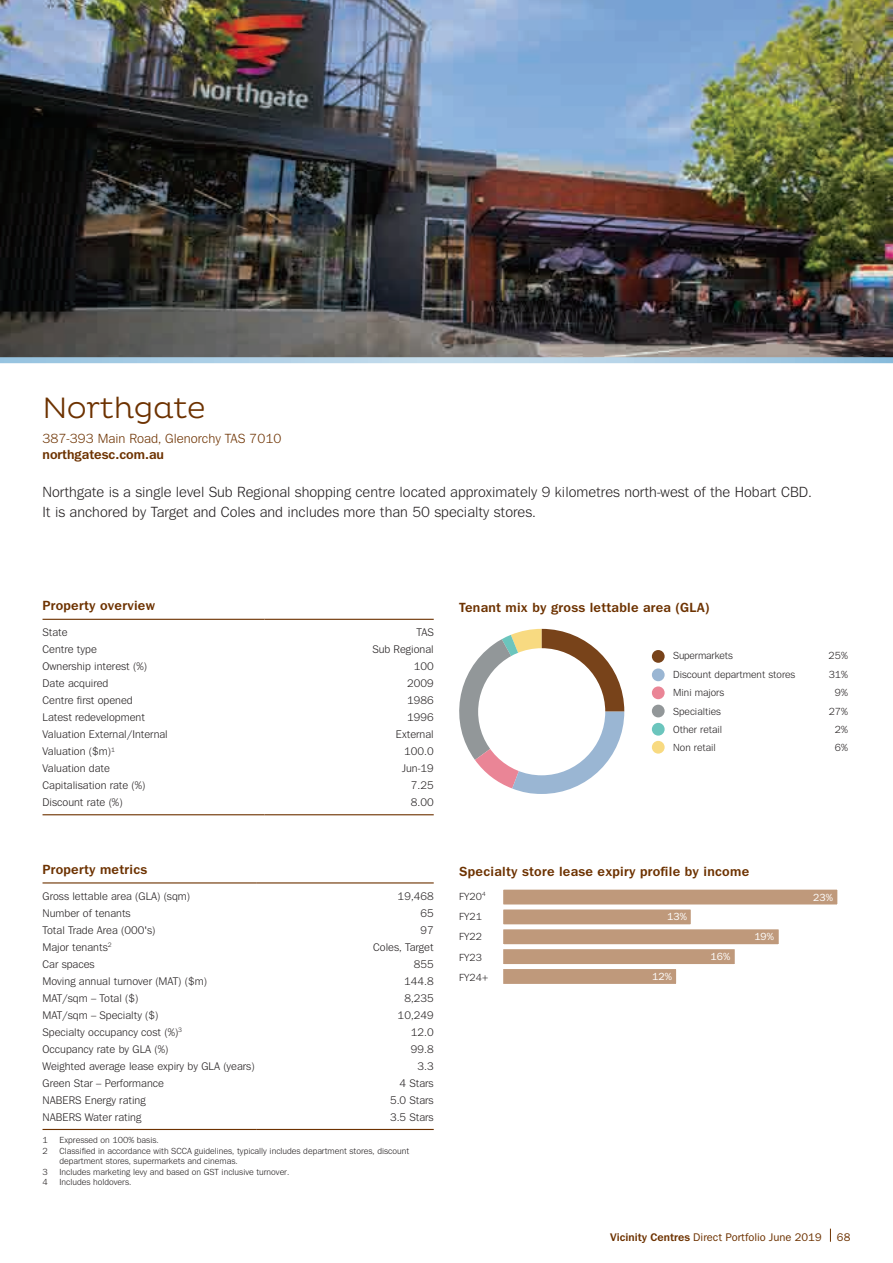
<style>
.page{position:relative;width:893px;height:1263px;background:#fff}
.page>*{position:absolute;margin:0;border:0;box-sizing:border-box;transform-origin:0 0}
.t1{font:300 30px "Pluto";letter-spacing:-.01em;color:#6d3201}
.t2{font:15px/19.5px "Tee Franklin";color:#231f20}
.t3{font:700 13.5px "Tee Franklin";letter-spacing:.02em;color:#6d3201}
.t4{font:13.5px "Tee Franklin";color:#6d3201}
.t5{font:700 13.5px "Tee Franklin";color:#6d3201}
.t6{font:11.25px "Tee Franklin";color:#231f20}
.t7{font:500 11.25px "Tee Franklin";color:#6d3201}
.t8{font:10.5px/20.4px "Tee Franklin";color:#231f20}
.t9{font:500 10.5px "Tee Franklin";color:#fff}
.t10{font:9px/10.5px "Tee Franklin";color:#231f20}
.s1{font-weight:700}
</style>
<div class="page">
<svg style="left:459px;top:629px;width:165px;height:165px"></svg>
<div style="left:478px;top:648px;width:127px;height:127px;background:#fff;border-radius:50%"></div>
<div style="left:652px;top:650px;width:13px;height:13px;background:#78431a;border-radius:50%"></div>
<div style="left:652px;top:668px;width:13px;height:13px;background:#9ab6d3;border-radius:50%"></div>
<div style="left:652px;top:686px;width:13px;height:13px;background:#ea8596;border-radius:50%"></div>
<div style="left:652px;top:705px;width:13px;height:12px;background:#929799;border-radius:50%"></div>
<div style="left:652px;top:723px;width:13px;height:13px;background:#6bc5bd;border-radius:50%"></div>
<div style="left:652px;top:741px;width:13px;height:13px;background:#f8da81;border-radius:50%"></div>
<div style="left:502px;top:967px;width:176px;height:18px;background:#bf997b"></div>
<div style="left:500px;top:966px;width:179px;height:21px;border:3px solid #fff"></div>
<div style="left:502px;top:948px;width:234px;height:17px;background:#bf997b"></div>
<div style="left:500px;top:946px;width:238px;height:21px;border:3px solid #fff"></div>
<div style="left:502px;top:928px;width:278px;height:18px;background:#bf997b"></div>
<div style="left:500px;top:926px;width:282px;height:21px;border:3px solid #fff"></div>
<div style="left:502px;top:908px;width:190px;height:18px;background:#bf997b"></div>
<div style="left:500px;top:906px;width:194px;height:21px;border:3px solid #fff"></div>
<div style="left:502px;top:888px;width:337px;height:18px;background:#bf997b"></div>
<div style="left:500px;top:887px;width:340px;height:20px;border:3px solid #fff"></div>
<img style="left:0;top:0;width:893px;height:357px">
<svg style="left:830px;top:1228px;width:1px;height:14px"></svg>
<hr style="left:43px;top:619px;width:221px;height:1px;background:#6d3201">
<hr style="left:264px;top:619px;width:170px;height:1px;background:#6d3201">
<hr style="left:43px;top:814px;width:221px;height:1px;background:#6d3201">
<hr style="left:264px;top:814px;width:170px;height:1px;background:#6d3201">
<hr style="left:43px;top:882px;width:214px;height:1px;background:#6d3201">
<hr style="left:257px;top:882px;width:177px;height:1px;background:#6d3201">
<hr style="left:43px;top:1129px;width:214px;height:1px;background:#6d3201">
<hr style="left:257px;top:1129px;width:177px;height:1px;background:#6d3201">
<svg style="left:0;top:357px;width:893px;height:6px;background:#abcce1"></svg>
<h1 class="t1" style="left:43px;top:391px;width:165px">Northgate</h1>
<p class="t4" style="left:43px;top:431px;width:240px">387-393 Main Road, Glenorchy TAS 7010</p>
<p class="t5" style="left:43px;top:447px;width:123px">northgatesc.com.au</p>
<h2 class="t2" style="left:43px;top:483px;width:771px">Northgate is a single level Sub Regional shopping centre located approximately 9 kilometres north-west of the Hobart CBD.<br>It is anchored by Target and Coles and includes more than 50 specialty stores.</h2>
<p class="t3" style="left:43px;top:597px;width:114px">Property overview</p>
<p class="t3" style="left:459px;top:600px;width:252px">Tenant mix by gross lettable area (GLA)</p>
<p class="t6" style="left:43px;top:626px;width:27px">State</p>
<p class="t6" style="left:417px;top:626px;width:19px">TAS</p>
<p class="t6" style="left:43px;top:643px;width:56px">Centre type</p>
<p class="t6" style="left:372px;top:643px;width:63px">Sub Regional</p>
<p class="t6" style="left:43px;top:660px;width:106px">Ownership interest (%)</p>
<p class="t6" style="left:414px;top:660px;width:22px">100</p>
<p class="t6" style="left:43px;top:677px;width:67px">Date acquired</p>
<p class="t6" style="left:407px;top:677px;width:28px">2009</p>
<p class="t6" style="left:43px;top:694px;width:92px">Centre first opened</p>
<p class="t6" style="left:407px;top:694px;width:28px">1986</p>
<p class="t6" style="left:43px;top:711px;width:104px">Latest redevelopment</p>
<p class="t6" style="left:407px;top:711px;width:28px">1996</p>
<p class="t6" style="left:43px;top:728px;width:127px">Valuation External/Internal</p>
<p class="t6" style="left:396px;top:728px;width:39px">External</p>
<p class="t6" style="left:43px;top:745px;width:74px">Valuation ($m)<sup>1</sup></p>
<p class="t6" style="left:404px;top:745px;width:31px">100.0</p>
<p class="t6" style="left:43px;top:762px;width:69px">Valuation date</p>
<p class="t6" style="left:402px;top:762px;width:33px">Jun-19</p>
<p class="t6" style="left:43px;top:779px;width:105px">Capitalisation rate (%)</p>
<p class="t6" style="left:411px;top:779px;width:24px">7.25</p>
<p class="t6" style="left:43px;top:796px;width:82px">Discount rate (%)</p>
<p class="t6" style="left:411px;top:796px;width:24px">8.00</p>
<p class="t3" style="left:43px;top:861px;width:106px">Property metrics</p>
<p class="t6" style="left:43px;top:889px;width:149px">Gross lettable area (GLA) (sqm)</p>
<p class="t6" style="left:398px;top:889px;width:38px">19,468</p>
<p class="t6" style="left:43px;top:906px;width:90px">Number of tenants</p>
<p class="t6" style="left:420px;top:906px;width:15px">65</p>
<p class="t6" style="left:43px;top:923px;width:114px">Total Trade Area (000's)</p>
<p class="t6" style="left:420px;top:923px;width:15px">97</p>
<p class="t6" style="left:43px;top:940px;width:71px">Major tenants<sup>2</sup></p>
<p class="t6" style="left:373px;top:940px;width:62px">Coles, Target</p>
<p class="t6" style="left:43px;top:957px;width:54px">Car spaces</p>
<p class="t6" style="left:414px;top:957px;width:22px">855</p>
<p class="t6" style="left:43px;top:974px;width:166px">Moving annual turnover (MAT) ($m)</p>
<p class="t6" style="left:404px;top:974px;width:31px">144.8</p>
<p class="t6" style="left:43px;top:991px;width:97px">MAT/sqm – Total ($)</p>
<p class="t6" style="left:404px;top:991px;width:31px">8,235</p>
<p class="t6" style="left:43px;top:1008px;width:117px">MAT/sqm – Specialty ($)</p>
<p class="t6" style="left:398px;top:1008px;width:38px">10,249</p>
<p class="t6" style="left:43px;top:1026px;width:141px">Specialty occupancy cost (%)<sup>3</sup></p>
<p class="t6" style="left:411px;top:1025px;width:24px">12.0</p>
<p class="t6" style="left:43px;top:1043px;width:127px">Occupancy rate by GLA (%)</p>
<p class="t6" style="left:411px;top:1043px;width:24px">99.8</p>
<p class="t6" style="left:43px;top:1060px;width:214px">Weighted average lease expiry by GLA (years)</p>
<p class="t6" style="left:417px;top:1060px;width:18px">3.3</p>
<p class="t6" style="left:43px;top:1077px;width:123px">Green Star – Performance</p>
<p class="t6" style="left:400px;top:1077px;width:36px">4 Stars</p>
<p class="t6" style="left:43px;top:1094px;width:105px">NABERS Energy rating</p>
<p class="t6" style="left:390px;top:1094px;width:45px">5.0 Stars</p>
<p class="t6" style="left:43px;top:1111px;width:100px">NABERS Water rating</p>
<p class="t6" style="left:390px;top:1111px;width:45px">3.5 Stars</p>
<p class="t10" style="left:43px;top:1135px;width:7px">1</p>
<p class="t10" style="left:60px;top:1135px;width:101px">Expressed on 100% basis.</p>
<p class="t10" style="left:43px;top:1145px;width:7px">2</p>
<p class="t10" style="left:60px;top:1145px;width:351px">Classified in accordance with SCCA guidelines, typically includes department stores, discount department stores, supermarkets and cinemas.</p>
<p class="t10" style="left:43px;top:1166px;width:7px">3</p>
<p class="t10" style="left:60px;top:1166px;width:231px">Includes marketing levy and based on GST inclusive turnover.</p>
<p class="t10" style="left:43px;top:1177px;width:7px">4</p>
<p class="t10" style="left:60px;top:1177px;width:73px">Includes holdovers.</p>
<p class="t8" style="left:673px;top:645px;width:61px">Supermarkets</p>
<p class="t8" style="left:829px;top:645px;width:21px">25%</p>
<p class="t8" style="left:673px;top:664px;width:124px">Discount department stores</p>
<p class="t8" style="left:829px;top:664px;width:21px">31%</p>
<p class="t8" style="left:673px;top:682px;width:53px">Mini majors</p>
<p class="t8" style="left:835px;top:682px;width:15px">9%</p>
<p class="t8" style="left:673px;top:701px;width:49px">Specialties</p>
<p class="t8" style="left:829px;top:701px;width:21px">27%</p>
<p class="t8" style="left:673px;top:719px;width:51px">Other retail</p>
<p class="t8" style="left:835px;top:719px;width:15px">2%</p>
<p class="t8" style="left:673px;top:737px;width:44px">Non retail</p>
<p class="t8" style="left:835px;top:737px;width:15px">6%</p>
<p class="t3" style="left:459px;top:863px;width:291px">Specialty store lease expiry profile by income</p>
<p class="t8" style="left:459px;top:886px;width:31px">FY20<sup>4<br></sup>FY21<br>FY22<br>FY23<br>FY24+</p>
<p class="t9" style="left:667px;top:911px;width:21px">13%</p>
<p class="t9" style="left:652px;top:970px;width:21px">12%</p>
<p class="t9" style="left:711px;top:950px;width:21px">16%</p>
<p class="t9" style="left:754px;top:930px;width:21px">19%</p>
<p class="t9" style="left:813px;top:891px;width:21px">23%</p>
<p class="t7" style="left:610px;top:1230px;width:213px"><span class="s1">Vicinity Centres</span> Direct Portfolio June 2019</p>
<p class="t7" style="left:837px;top:1230px;width:15px">68</p>
</div>
